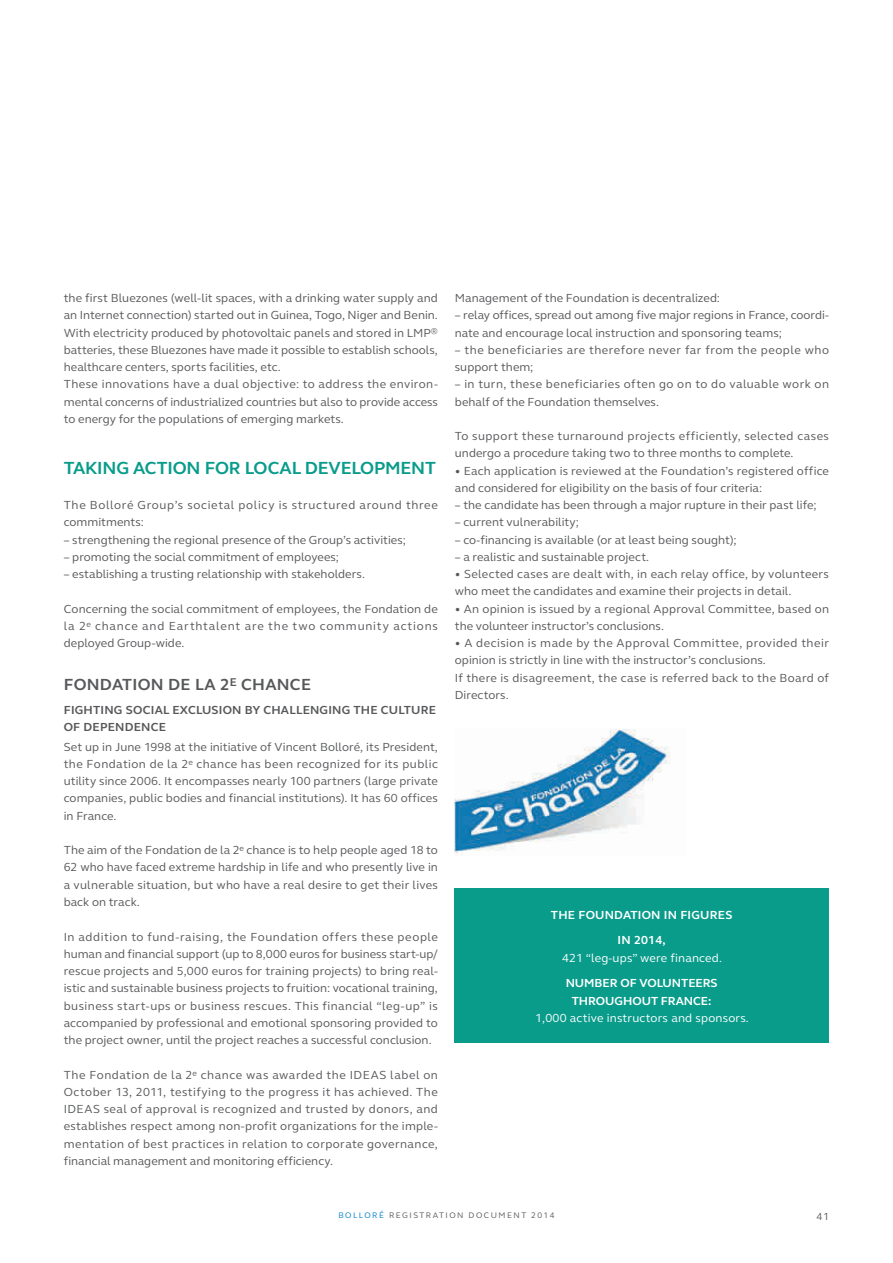
<style>
.page{position:relative;width:893px;height:1263px;background:#fff}
.page>*{position:absolute;margin:0;border:0;box-sizing:border-box;transform-origin:0 0}
.t1{font:700 18px "+EWBAQZFS Elliot";letter-spacing:-.005em;color:#099c8b}
.t2{font:700 16.5px "+EWBAQZFS Elliot";letter-spacing:.02em;color:#57585a}
.t3{font:12px/17.2px "+FBOHZUFS Elliot";letter-spacing:.005em;color:#57585a}
.t4{font:12px/17.2px "+FBOHZUFS Elliot";letter-spacing:.025em;color:#57585a}
.t5{font:12px/17.2px "+FBOHZUFS Elliot";letter-spacing:.03em;color:#57585a}
.t6{font:12px/17.2px "+FBOHZUFS Elliot";letter-spacing:.055em;color:#57585a}
.t7{font:12px/17.2px "+FBOHZUFS Elliot";letter-spacing:.04em;color:#57585a}
.t8{font:12px "+FBOHZUFS Elliot";letter-spacing:.02em;color:#fff}
.t9{font:700 12px/17.2px "+EWBAQZFS Elliot";letter-spacing:.02em;color:#57585a}
.t10{font:700 12px/17.2px "+EWBAQZFS Elliot";color:#fff;text-align:center}
.t11{font:700 12px/25.8px "+EWBAQZFS Elliot";letter-spacing:.02em;color:#fff;text-align:center}
.t12{font:10.5px "+FBOHZUFS Elliot";color:#57585a}
.t13{font:8.25px "+FBOHZUFS Elliot";letter-spacing:.18em;color:#57585a}
.s1{color:#0080c5}
</style>
<div class="page">
<img style="left:455px;top:729px;width:215px;height:124px">
<div style="left:455px;top:888px;width:374px;height:155px;background:#099c8b"></div>
<p class="t3" style="left:64px;top:289px;width:376px">the first Bluezones (well-lit spaces, with a drinking water supply and an Internet connection) started out in Guinea, Togo, Niger and Benin.<br>With electricity produced by photovoltaic panels and stored in LMP<sup>® </sup>batteries, these Bluezones have made it possible to establish schools, healthcare centers, sports facilities, etc.<br>These innovations have a dual objective: to address the environ&shy;mental concerns of industrialized countries but also to provide access to energy for the populations of emerging markets.</p>
<h1 class="t1" style="left:64px;top:457px;width:374px">TAKING ACTION FOR LOCAL DEVELOPMENT</h1>
<p class="t6" style="left:64px;top:496px;width:376px">The Bolloré Group’s societal policy is structured around three commitments:</p>
<p class="t3" style="left:64px;top:531px;width:344px">– strengthening the regional presence of the Group’s activities;</p>
<p class="t3" style="left:64px;top:548px;width:277px">– promoting the social commitment of employees;</p>
<p class="t3" style="left:64px;top:565px;width:303px">– establishing a trusting relationship with stakeholders.</p>
<p class="t3" style="left:64px;top:600px;width:376px;text-align:justify">Concerning the social commitment of employees, the Fondation de la 2<sup>e</sup> chance and Earthtalent are the two community actions deployed Group-wide.</p>
<h2 class="t2" style="left:64px;top:675px;width:249px">FONDATION DE LA 2<sup>E</sup> CHANCE</h2>
<p class="t9" style="left:64px;top:701px;width:374px">FIGHTING SOCIAL EXCLUSION BY CHALLENGING THE CULTURE<br>OF DEPENDENCE</p>
<p class="t3" style="left:64px;top:738px;width:376px;text-align:justify">Set up in June 1998 at the initiative of Vincent Bolloré, its President, the Fondation de la 2<sup>e</sup> chance has been recognized for its public utility since 2006. It encompasses nearly 100 partners (large private companies, public bodies and financial institutions). It has 60 offices in France.</p>
<p class="t3" style="left:64px;top:841px;width:376px;text-align:justify">The aim of the Fondation de la 2<sup>e</sup> chance is to help people aged 18 to 62 who have faced extreme hardship in life and who presently live in a vulnerable situation, but who have a real desire to get their lives back on track.</p>
<p class="t3" style="left:64px;top:928px;width:376px;text-align:justify">In addition to fund-raising, the Foundation offers these people human and financial support (up to 8,000 euros for business start-up/ rescue projects and 5,000 euros for training projects) to bring real&shy;istic and sustainable business projects to fruition: vocational training, business start-ups or business rescues. This financial “leg-up” is accompanied by professional and emotional sponsoring provided to the project owner, until the project reaches a successful conclusion.</p>
<p class="t3" style="left:64px;top:1066px;width:376px;text-align:justify">The Fondation de la 2<sup>e</sup> chance was awarded the IDEAS label on October 13, 2011, testifying to the progress it has achieved. The IDEAS seal of approval is recognized and trusted by donors, and establishes respect among non-profit organizations for the imple&shy;mentation of best practices in relation to corporate governance, financial management and monitoring efficiency.</p>
<p class="t3" style="left:455px;top:289px;width:267px">Management of the Foundation is decentralized:</p>
<p class="t3" style="left:455px;top:307px;width:376px">– relay offices, spread out among five major regions in France, coordi&shy;nate and encourage local instruction and sponsoring teams;</p>
<p class="t7" style="left:455px;top:341px;width:376px">– the beneficiaries are therefore never far from the people who support them;</p>
<p class="t5" style="left:455px;top:376px;width:376px">– in turn, these beneficiaries often go on to do valuable work on behalf of the Foundation themselves.</p>
<p class="t4" style="left:455px;top:427px;width:376px">To support these turnaround projects efficiently, selected cases undergo a procedure taking two to three months to complete.</p>
<p class="t3" style="left:455px;top:462px;width:376px">• Each application is reviewed at the Foundation’s registered office and considered for eligibility on the basis of four criteria:</p>
<p class="t3" style="left:455px;top:496px;width:363px">– the candidate has been through a major rupture in their past life;</p>
<p class="t3" style="left:455px;top:514px;width:126px">– current vulnerability;</p>
<p class="t3" style="left:455px;top:531px;width:283px">– co-financing is available (or at least being sought);</p>
<p class="t3" style="left:455px;top:548px;width:196px">– a realistic and sustainable project.</p>
<p class="t3" style="left:455px;top:565px;width:376px">• Selected cases are dealt with, in each relay office, by volunteers who meet the candidates and examine their projects in detail.</p>
<p class="t3" style="left:455px;top:600px;width:376px">• An opinion is issued by a regional Approval Committee, based on the volunteer instructor’s conclusions.</p>
<p class="t4" style="left:455px;top:634px;width:376px">• A decision is made by the Approval Committee, provided their opinion is strictly in line with the instructor’s conclusions.<br>If there is disagreement, the case is referred back to the Board of Directors.</p>
<p class="t11" style="left:551px;top:901px;width:183px">THE FOUNDATION IN FIGURES<br>IN 2014,</p>
<p class="t8" style="left:562px;top:951px;width:162px">421 “leg-ups” were financed.</p>
<p class="t10" style="left:566px;top:975px;width:153px">NUMBER OF VOLUNTEERS<br>THROUGHOUT FRANCE:</p>
<p class="t8" style="left:535px;top:1011px;width:215px">1,000 active instructors and sponsors.</p>
<p class="t13" style="left:338px;top:1211px;width:218px"><span class="s1">BOLLORÉ</span> REGISTRATION DOCUMENT 2014</p>
<p class="t12" style="left:816px;top:1210px;width:14px">41</p>
</div>
